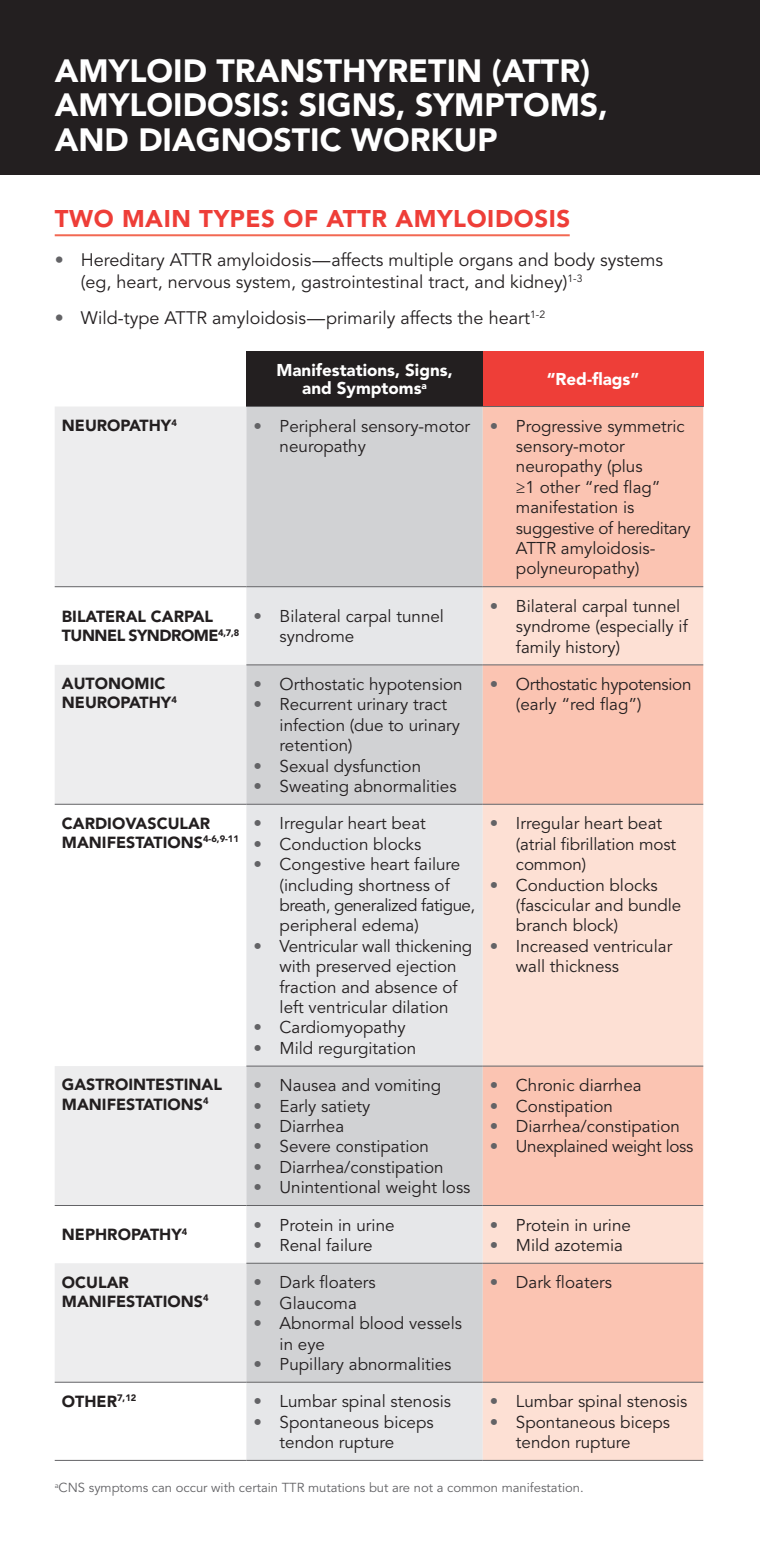
<style>
.page{position:relative;width:760px;height:1552px;background:#fff}
.page>*{position:absolute;margin:0;border:0;box-sizing:border-box;transform-origin:0 0}
.t1{font:900 32px/34.6px "Avenir LT Std";color:#fff}
.t2{font:900 24px "Avenir LT Std";letter-spacing:.025em;color:#ee3e38}
.t3{font:18px/21.6px "Avenir LT Std";color:#231f20}
.t4{font:17px/20.4px "Avenir LT Std";color:#231f20}
.t5{font:17px/20.4px "Avenir LT Std";letter-spacing:-.02em;color:#231f20}
.t6{font:900 17px/18.4px "Avenir LT Std";color:#fff;text-align:center}
.t7{font:900 16px/19.2px "Avenir LT Std";color:#231f20}
.t8{font:900 16px/19.2px "Avenir LT Std";letter-spacing:-.03em;color:#231f20}
.t9{font:13px "Avenir LT Std";color:#636366}
.s1{color:#636366}
</style>
<div class="page">
<div style="left:0;top:0;width:759px;height:175px;background:#231f20"></div>
<hr style="left:55px;top:234px;width:514px;height:2px;background:#f26852">
<div style="left:246px;top:351px;width:236px;height:55px;background:#231f20"></div>
<div style="left:482px;top:351px;width:221px;height:55px;background:#ee3e38"></div>
<svg style="left:55px;top:407px;width:191px;height:974px;fill:#ededee"></svg>
<div style="left:246px;top:407px;width:236px;height:179px;background:#d1d2d4"></div>
<div style="left:482px;top:407px;width:221px;height:179px;background:#fbc4b2"></div>
<svg style="left:246px;top:587px;width:236px;height:872px;background:#dcdddf"></svg>
<svg style="left:482px;top:587px;width:221px;height:872px;background:#fbd2c4"></svg>
<hr style="left:246px;top:406px;width:236px;height:1px;background:#636366">
<hr style="left:482px;top:406px;width:221px;height:1px;background:#636366">
<hr style="left:55px;top:586px;width:191px;height:1px;background:#636366">
<hr style="left:246px;top:586px;width:236px;height:1px;background:#636366">
<hr style="left:482px;top:586px;width:221px;height:1px;background:#636366">
<hr style="left:246px;top:664px;width:236px;height:1px;background:#636366">
<hr style="left:482px;top:664px;width:221px;height:1px;background:#636366">
<hr style="left:55px;top:803px;width:191px;height:1px;background:#636366">
<hr style="left:246px;top:803px;width:236px;height:1px;background:#636366">
<hr style="left:482px;top:803px;width:221px;height:1px;background:#636366">
<hr style="left:246px;top:1065px;width:236px;height:1px;background:#636366">
<hr style="left:482px;top:1065px;width:221px;height:1px;background:#636366">
<hr style="left:55px;top:1205px;width:191px;height:1px;background:#636366">
<hr style="left:246px;top:1205px;width:236px;height:1px;background:#636366">
<hr style="left:482px;top:1205px;width:221px;height:1px;background:#636366">
<hr style="left:246px;top:1262px;width:236px;height:1px;background:#636366">
<hr style="left:482px;top:1262px;width:221px;height:1px;background:#636366">
<hr style="left:55px;top:1381px;width:191px;height:1px;background:#636366">
<hr style="left:55px;top:1459px;width:191px;height:1px;background:#636366">
<hr style="left:246px;top:1381px;width:236px;height:1px;background:#636366">
<hr style="left:246px;top:1459px;width:236px;height:1px;background:#636366">
<hr style="left:482px;top:1381px;width:221px;height:1px;background:#636366">
<hr style="left:482px;top:1459px;width:221px;height:1px;background:#636366">
<h1 class="t1" style="left:55px;top:53px;width:554px">AMYLOID TRANSTHYRETIN (ATTR)<br>AMYLOIDOSIS: SIGNS, SYMPTOMS,<br>AND DIAGNOSTIC WORKUP</h1>
<h2 class="t2" style="left:55px;top:204px;width:517px">TWO MAIN TYPES OF ATTR AMYLOIDOSIS</h2>
<p class="t3" style="left:81px;top:250px;width:583px;text-indent:-26px"><span class="s1">•</span> Hereditary ATTR amyloidosis—affects multiple organs and body systems (eg, heart, nervous system, gastrointestinal tract, and kidney)<sup>1-3</sup></p>
<p class="t3" style="left:55px;top:307px;width:492px"><span class="s1">•</span> Wild-type ATTR amyloidosis—primarily affects the heart<sup>1-2</sup></p>
<p class="t6" style="left:276px;top:361px;width:178px">Manifestations, Signs, and Symptoms<sup>a</sup></p>
<p class="t6" style="left:546px;top:370px;width:94px">“Red-flags”</p>
<p class="t7" style="left:62px;top:415px;width:116px">NEUROPATHY<sup>4</sup></p>
<p class="t4" style="left:279px;top:416px;width:192px;text-indent:-26px"><span class="s1">•</span> Peripheral sensory-motor neuropathy</p>
<p class="t4" style="left:516px;top:416px;width:176px;text-indent:-26px"><span class="s1">•</span> Progressive symmetric sensory-motor neuropathy (plus<br>≥1 other “red flag” manifestation is suggestive of hereditary<br>ATTR amyloidosis&shy;polyneuropathy)</p>
<p class="t8" style="left:62px;top:607px;width:179px">BILATERAL CARPAL<br>TUNNEL SYNDROME<sup>4,7,8</sup></p>
<p class="t4" style="left:279px;top:606px;width:166px;text-indent:-26px"><span class="s1">•</span> Bilateral carpal tunnel syndrome</p>
<p class="t4" style="left:516px;top:596px;width:173px;text-indent:-26px"><span class="s1">•</span> Bilateral carpal tunnel syndrome (especially if family history)</p>
<p class="t7" style="left:62px;top:674px;width:116px">AUTONOMIC<br>NEUROPATHY<sup>4</sup></p>
<p class="t4" style="left:253px;top:674px;width:210px"><span class="s1">•</span> Orthostatic hypotension</p>
<p class="t5" style="left:516px;top:674px;width:177px;text-indent:-26px"><span class="s1">•</span> Orthostatic hypotension (early “red flag”)</p>
<p class="t4" style="left:279px;top:695px;width:182px;text-indent:-26px"><span class="s1">•</span> Recurrent urinary tract infection (due to urinary retention)</p>
<p class="t4" style="left:253px;top:756px;width:169px"><span class="s1">•</span> Sexual dysfunction</p>
<p class="t4" style="left:253px;top:776px;width:204px"><span class="s1">•</span> Sweating abnormalities</p>
<p class="t7" style="left:62px;top:813px;width:178px">CARDIOVASCULAR<br>MANIFESTATIONS<sup>4-6,9-11</sup></p>
<p class="t4" style="left:253px;top:813px;width:174px"><span class="s1">•</span> Irregular heart beat</p>
<p class="t4" style="left:253px;top:834px;width:169px"><span class="s1">•</span> Conduction blocks</p>
<p class="t4" style="left:279px;top:854px;width:197px;text-indent:-26px"><span class="s1">•</span> Congestive heart failure (including shortness of breath, generalized fatigue, peripheral edema)</p>
<p class="t4" style="left:279px;top:936px;width:194px;text-indent:-26px"><span class="s1">•</span> Ventricular wall thickening with preserved ejection fraction and absence of left ventricular dilation</p>
<p class="t4" style="left:253px;top:1017px;width:153px"><span class="s1">•</span> Cardiomyopathy</p>
<p class="t4" style="left:253px;top:1038px;width:164px"><span class="s1">•</span> Mild regurgitation</p>
<p class="t7" style="left:62px;top:1075px;width:161px">GASTROINTESTINAL<br>MANIFESTATIONS<sup>4</sup></p>
<p class="t4" style="left:253px;top:1075px;width:189px"><span class="s1">•</span> Nausea and vomiting</p>
<p class="t4" style="left:253px;top:1096px;width:118px"><span class="s1">•</span> Early satiety</p>
<p class="t4" style="left:253px;top:1116px;width:92px"><span class="s1">•</span> Diarrhea</p>
<p class="t4" style="left:253px;top:1136px;width:177px"><span class="s1">•</span> Severe constipation</p>
<p class="t4" style="left:253px;top:1157px;width:191px"><span class="s1">•</span> Diarrhea/constipation</p>
<p class="t4" style="left:253px;top:1177px;width:218px"><span class="s1">•</span> Unintentional weight loss</p>
<p class="t7" style="left:62px;top:1225px;width:127px">NEPHROPATHY<sup>4</sup></p>
<p class="t4" style="left:253px;top:1215px;width:142px"><span class="s1">•</span> Protein in urine</p>
<p class="t4" style="left:253px;top:1235px;width:120px"><span class="s1">•</span> Renal failure</p>
<p class="t7" style="left:62px;top:1272px;width:148px">OCULAR<br>MANIFESTATIONS<sup>4</sup></p>
<p class="t4" style="left:253px;top:1272px;width:123px"><span class="s1">•</span> Dark floaters</p>
<p class="t4" style="left:253px;top:1293px;width:105px"><span class="s1">•</span> Glaucoma</p>
<p class="t4" style="left:279px;top:1313px;width:184px;text-indent:-26px"><span class="s1">•</span> Abnormal blood vessels in eye</p>
<p class="t4" style="left:253px;top:1354px;width:199px"><span class="s1">•</span> Pupillary abnormalities</p>
<p class="t4" style="left:516px;top:813px;width:161px;text-indent:-26px"><span class="s1">•</span> Irregular heart beat (atrial fibrillation most common)</p>
<p class="t4" style="left:516px;top:875px;width:167px;text-indent:-26px"><span class="s1">•</span> Conduction blocks (fascicular and bundle branch block)</p>
<p class="t4" style="left:516px;top:936px;width:158px;text-indent:-26px"><span class="s1">•</span> Increased ventricular wall thickness</p>
<p class="t4" style="left:490px;top:1075px;width:153px"><span class="s1">•</span> Chronic diarrhea</p>
<p class="t4" style="left:490px;top:1096px;width:124px"><span class="s1">•</span> Constipation</p>
<p class="t4" style="left:490px;top:1116px;width:191px"><span class="s1">•</span> Diarrhea/constipation</p>
<p class="t5" style="left:490px;top:1136px;width:205px"><span class="s1">•</span> Unexplained weight loss</p>
<p class="t4" style="left:490px;top:1215px;width:142px"><span class="s1">•</span> Protein in urine</p>
<p class="t4" style="left:490px;top:1235px;width:135px"><span class="s1">•</span> Mild azotemia</p>
<p class="t4" style="left:490px;top:1272px;width:123px"><span class="s1">•</span> Dark floaters</p>
<p class="t4" style="left:490px;top:1391px;width:199px"><span class="s1">•</span> Lumbar spinal stenosis</p>
<p class="t4" style="left:516px;top:1412px;width:155px;text-indent:-26px"><span class="s1">•</span> Spontaneous biceps tendon rupture</p>
<p class="t9" style="left:55px;top:1480px;width:530px"><sup>a</sup>CNS symptoms can occur with certain TTR mutations but are not a common manifestation.</p>
<p class="t7" style="left:62px;top:1391px;width:76px">OTHER<sup>7,12</sup></p>
<p class="t4" style="left:253px;top:1391px;width:199px"><span class="s1">•</span> Lumbar spinal stenosis</p>
<p class="t4" style="left:279px;top:1412px;width:155px;text-indent:-26px"><span class="s1">•</span> Spontaneous biceps tendon rupture</p>
</div>
